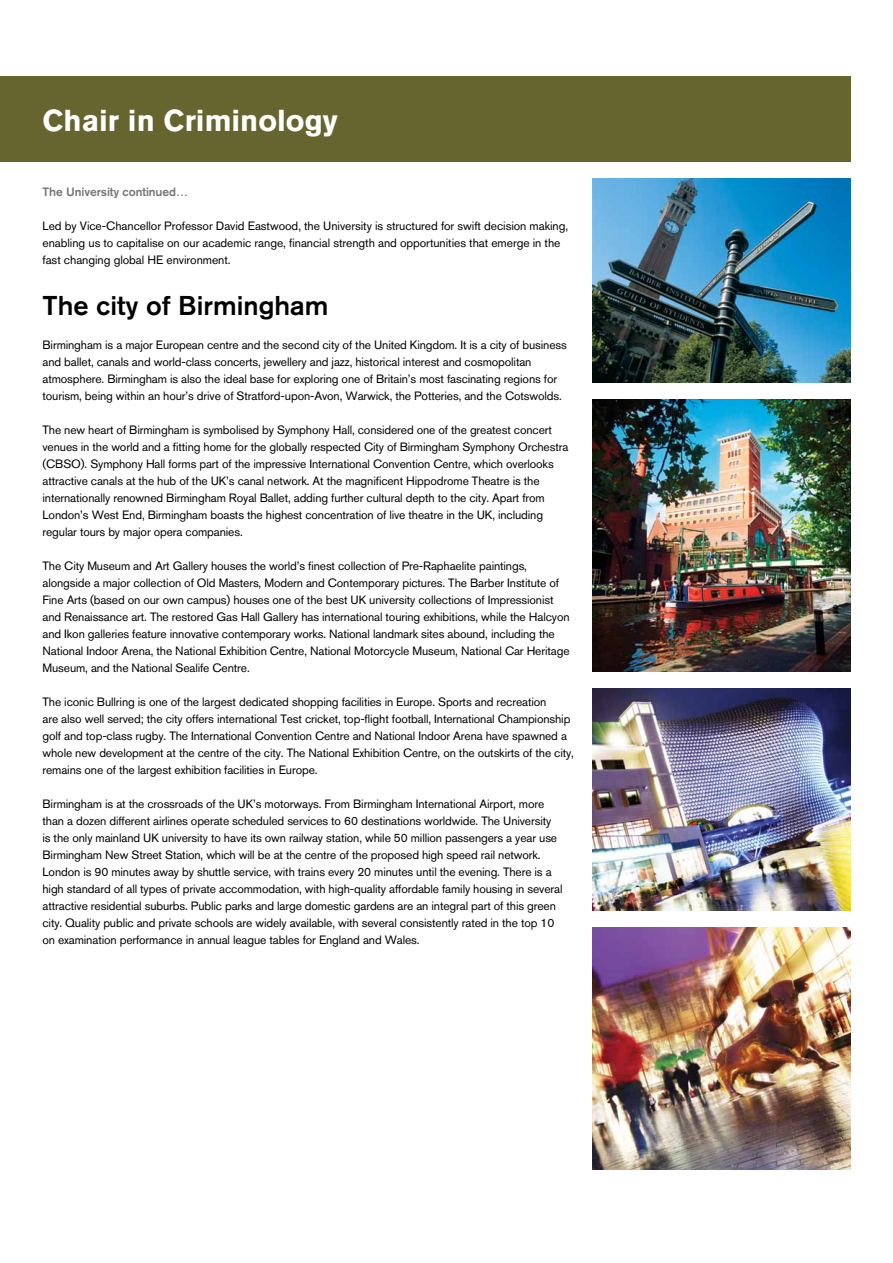
<style>
.page{position:relative;width:893px;height:1263px;background:#fff}
.page>*{position:absolute;margin:0;border:0;box-sizing:border-box;transform-origin:0 0}
.t1{font:700 30px "Akzidenz Grotesk BQ";color:#fff}
.t2{font:500 27px "Akzidenz Grotesk BQ";color:#000}
.t3{font:12px/17px "Akzidenz Grotesk BQ";letter-spacing:-.01em;color:#000}
.t4{font:500 12px "Akzidenz Grotesk BQ";letter-spacing:-.005em;color:#757477}
</style>
<div class="page">
<div style="left:0;top:77px;width:850px;height:85px;background:#67652f"></div>
<img style="left:592px;top:179px;width:258px;height:204px">
<img style="left:592px;top:927px;width:258px;height:242px">
<img style="left:592px;top:400px;width:258px;height:272px">
<img style="left:592px;top:689px;width:258px;height:221px">
<h1 class="t1" style="left:43px;top:103px;width:297px">Chair in Criminology</h1>
<p class="t4" style="left:43px;top:184px;width:147px">The University continued…</p>
<p class="t3" style="left:43px;top:217px;width:527px">Led by Vice-Chancellor Professor David Eastwood, the University is structured for swift decision making, enabling us to capitalise on our academic range, financial strength and opportunities that emerge in the fast changing global HE environment.</p>
<h2 class="t2" style="left:43px;top:289px;width:287px">The city of Birmingham</h2>
<p class="t3" style="left:43px;top:336px;width:526px">Birmingham is a major European centre and the second city of the United Kingdom. It is a city of business and ballet, canals and world-class concerts, jewellery and jazz, historical interest and cosmopolitan atmosphere. Birmingham is also the ideal base for exploring one of Britain’s most fascinating regions for tourism, being within an hour’s drive of Stratford-upon-Avon, Warwick, the Potteries, and the Cotswolds.</p>
<p class="t3" style="left:43px;top:421px;width:527px">The new heart of Birmingham is symbolised by Symphony Hall, considered one of the greatest concert venues in the world and a fitting home for the globally respected City of Birmingham Symphony Orchestra (CBSO). Symphony Hall forms part of the impressive International Convention Centre, which overlooks attractive canals at the hub of the UK’s canal network. At the magnificent Hippodrome Theatre is the internationally renowned Birmingham Royal Ballet, adding further cultural depth to the city. Apart from London’s West End, Birmingham boasts the highest concentration of live theatre in the UK, including regular tours by major opera companies.</p>
<p class="t3" style="left:43px;top:557px;width:529px">The City Museum and Art Gallery houses the world’s finest collection of Pre-Raphaelite paintings, alongside a major collection of Old Masters, Modern and Contemporary pictures. The Barber Institute of Fine Arts (based on our own campus) houses one of the best UK university collections of Impressionist and Renaissance art. The restored Gas Hall Gallery has international touring exhibitions, while the Halcyon and Ikon galleries feature innovative contemporary works. National landmark sites abound, including the National Indoor Arena, the National Exhibition Centre, National Motorcycle Museum, National Car Heritage Museum, and the National Sealife Centre.</p>
<p class="t3" style="left:43px;top:693px;width:533px">The iconic Bullring is one of the largest dedicated shopping facilities in Europe. Sports and recreation<br>are also well served; the city offers international Test cricket, top-flight football, International Championship golf and top-class rugby. The International Convention Centre and National Indoor Arena have spawned a whole new development at the centre of the city. The National Exhibition Centre, on the outskirts of the city, remains one of the largest exhibition facilities in Europe.</p>
<p class="t3" style="left:43px;top:795px;width:521px">Birmingham is at the crossroads of the UK’s motorways. From Birmingham International Airport, more than a dozen different airlines operate scheduled services to 60 destinations worldwide. The University<br>is the only mainland UK university to have its own railway station, while 50 million passengers a year use Birmingham New Street Station, which will be at the centre of the proposed high speed rail network.<br>London is 90 minutes away by shuttle service, with trains every 20 minutes until the evening. There is a high standard of all types of private accommodation, with high-quality affordable family housing in several attractive residential suburbs. Public parks and large domestic gardens are an integral part of this green city. Quality public and private schools are widely available, with several consistently rated in the top 10 on examination performance in annual league tables for England and Wales.</p>
</div>
